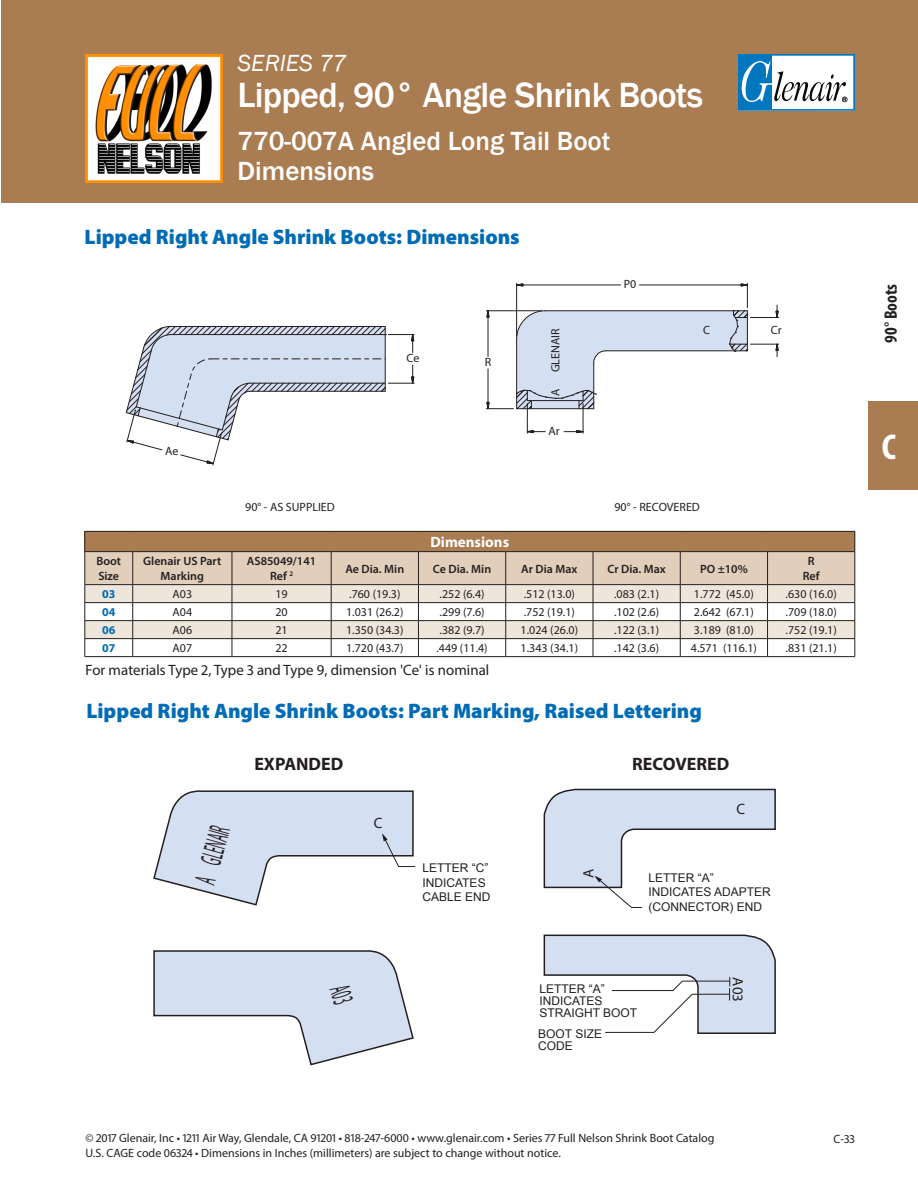
<style>
.page{position:relative;width:918px;height:1188px;background:#fff}
.page>*{position:absolute;margin:0;border:0;box-sizing:border-box;transform-origin:0 0}
.catalog_section{font:500 36px "Franklin Gothic";letter-spacing:-.02em;color:#fff}
.t1{font:700 condensed 36px "Myriad Pro";color:#fff}
.t2{font:30px "Myriad Pro";color:#231f20;scale:.35 1}
.item_description{font:500 27px/30px "Franklin Gothic";color:#fff}
.series{font:italic 24px "Franklin Gothic";color:#fff}
.PH_head_blu_14p{font:900 21px "Myriad Pro";color:#006bb6}
.t3{font:700 18px "Myriad Pro";color:#231f20}
.t4{font:700 condensed 18px "Myriad Pro";color:#231f20}
.part_number_and_page{font:15px "Myriad Pro";letter-spacing:-.005em;color:#231f20}
.table_title{font:700 15px "Myriad Pro";color:#fff}
.HTO_description_left{font:12px/15px "Myriad Pro";color:#231f20}
.t5{font:12px/14.4px "Arial";color:#231f20}
.table_subhd_semibld{font:600 12px/15px "Myriad Pro";color:#231f20;text-align:center}
.HTO_description_left-2{font:700 12px "Myriad Pro";color:#006bb6}
</style>
<div class="page">
<div style="left:1px;top:0;width:917px;height:202px;background:#aa7c51"></div>
<svg style="left:738px;top:54px;width:117px;height:57px;background:#9fc3d9"></svg>
<img style="left:85px;top:54px;width:138px;height:129px">
<div style="left:868px;top:401px;width:50px;height:89px;background:#aa7c51"></div>
<hr style="left:85px;top:531px;width:48px;height:1px;background:#231f20">
<hr style="left:133px;top:531px;width:99px;height:1px;background:#231f20">
<hr style="left:232px;top:531px;width:99px;height:1px;background:#231f20">
<hr style="left:331px;top:531px;width:87px;height:1px;background:#231f20">
<hr style="left:418px;top:531px;width:88px;height:1px;background:#231f20">
<hr style="left:506px;top:531px;width:87px;height:1px;background:#231f20">
<hr style="left:593px;top:531px;width:87px;height:1px;background:#231f20">
<hr style="left:680px;top:531px;width:88px;height:1px;background:#231f20">
<hr style="left:768px;top:531px;width:87px;height:1px;background:#231f20">
<svg style="left:85px;top:532px;width:771px;height:124px"></svg>
<hr style="left:85px;top:656px;width:48px;height:1px;background:#231f20">
<hr style="left:133px;top:656px;width:99px;height:1px;background:#231f20">
<hr style="left:232px;top:656px;width:99px;height:1px;background:#231f20">
<hr style="left:331px;top:656px;width:87px;height:1px;background:#231f20">
<hr style="left:418px;top:656px;width:88px;height:1px;background:#231f20">
<hr style="left:506px;top:656px;width:87px;height:1px;background:#231f20">
<hr style="left:593px;top:656px;width:87px;height:1px;background:#231f20">
<hr style="left:680px;top:656px;width:88px;height:1px;background:#231f20">
<hr style="left:768px;top:656px;width:87px;height:1px;background:#231f20">
<hr style="left:85px;top:552px;width:1px;height:32px;background:#231f20">
<hr style="left:85px;top:584px;width:48px;height:1px;background:#231f20">
<hr style="left:133px;top:584px;width:99px;height:1px;background:#231f20">
<svg style="left:125px;top:326px;width:290px;height:140px"></svg>
<svg style="left:486px;top:283px;width:293px;height:151px"></svg>
<svg style="left:543px;top:788px;width:233px;height:120px"></svg>
<svg style="left:543px;top:934px;width:233px;height:100px"></svg>
<svg style="left:153px;top:790px;width:262px;height:116px"></svg>
<svg style="left:153px;top:950px;width:261px;height:116px"></svg>
<p class="series" style="left:238px;top:48px;width:111px">SERIES 77</p>
<p class="catalog_section" style="left:238px;top:73px;width:467px">Lipped, 90° Angle Shrink Boots</p>
<p class="item_description" style="left:238px;top:127px;width:374px">770-007A Angled Long Tail Boot<br>Dimensions</p>
<p class="PH_head_blu_14p" style="left:85px;top:225px;width:437px">Lipped Right Angle Shrink Boots: Dimensions</p>
<p class="HTO_description_left" style="left:165px;top:444px;width:15px">Ae</p>
<p class="HTO_description_left" style="left:406px;top:350px;width:14px">Ce</p>
<p class="HTO_description_left" style="left:485px;top:354px;width:8px">R</p>
<p class="HTO_description_left" style="left:548px;top:372px;width:45px;rotate:-90deg">GLENAIR</p>
<p class="HTO_description_left" style="left:548px;top:396px;width:9px;rotate:-90deg">A</p>
<p class="HTO_description_left" style="left:548px;top:423px;width:13px">Ar</p>
<p class="HTO_description_left" style="left:624px;top:276px;width:14px">P0</p>
<p class="HTO_description_left" style="left:703px;top:322px;width:8px">C</p>
<p class="HTO_description_left" style="left:245px;top:500px;width:91px">90° - AS SUPPLIED</p>
<p class="HTO_description_left" style="left:614px;top:500px;width:87px">90° - RECOVERED</p>
<p class="table_title" style="left:430px;top:532px;width:80px">Dimensions</p>
<p class="HTO_description_left" style="left:771px;top:322px;width:12px">Cr</p>
<p class="table_subhd_semibld" style="left:96px;top:553px;width:26px;text-align:left">Boot<br>Size</p>
<p class="table_subhd_semibld" style="left:143px;top:553px;width:80px">Glenair US Part<br>Marking</p>
<p class="table_subhd_semibld" style="left:247px;top:553px;width:71px">AS85049/141<br>Ref <sup>2</sup></p>
<p class="table_subhd_semibld" style="left:345px;top:561px;width:60px">Ae Dia. Min</p>
<p class="table_subhd_semibld" style="left:433px;top:561px;width:60px">Ce Dia. Min</p>
<p class="table_subhd_semibld" style="left:521px;top:561px;width:58px">Ar Dia Max</p>
<p class="table_subhd_semibld" style="left:607px;top:561px;width:60px">Cr Dia. Max</p>
<p class="table_subhd_semibld" style="left:700px;top:561px;width:49px">PO ±10%</p>
<p class="table_subhd_semibld" style="left:803px;top:553px;width:18px">R<br>Ref</p>
<p class="HTO_description_left-2" style="left:102px;top:586px;width:15px">03</p>
<p class="HTO_description_left" style="left:173px;top:586px;width:21px">A03</p>
<p class="HTO_description_left" style="left:275px;top:586px;width:14px">19</p>
<p class="HTO_description_left" style="left:349px;top:586px;width:53px">.760 (19.3)</p>
<p class="HTO_description_left" style="left:440px;top:586px;width:47px">.252 (6.4)</p>
<p class="HTO_description_left" style="left:524px;top:586px;width:53px">.512 (13.0)</p>
<p class="HTO_description_left" style="left:614px;top:586px;width:47px">.083 (2.1)</p>
<p class="HTO_description_left" style="left:694px;top:586px;width:61px">1.772 (45.0)</p>
<p class="HTO_description_left" style="left:786px;top:586px;width:53px">.630 (16.0)</p>
<p class="HTO_description_left-2" style="left:102px;top:604px;width:15px">04</p>
<p class="HTO_description_left" style="left:173px;top:604px;width:21px">A04</p>
<p class="HTO_description_left" style="left:275px;top:604px;width:14px">20</p>
<p class="HTO_description_left" style="left:346px;top:604px;width:59px">1.031 (26.2)</p>
<p class="HTO_description_left" style="left:440px;top:604px;width:47px">.299 (7.6)</p>
<p class="HTO_description_left" style="left:524px;top:604px;width:53px">.752 (19.1)</p>
<p class="HTO_description_left" style="left:614px;top:604px;width:47px">.102 (2.6)</p>
<p class="HTO_description_left" style="left:694px;top:604px;width:61px">2.642 (67.1)</p>
<p class="HTO_description_left" style="left:786px;top:604px;width:53px">.709 (18.0)</p>
<p class="HTO_description_left-2" style="left:102px;top:622px;width:15px">06</p>
<p class="HTO_description_left" style="left:173px;top:622px;width:21px">A06</p>
<p class="HTO_description_left" style="left:275px;top:622px;width:14px">21</p>
<p class="HTO_description_left" style="left:346px;top:622px;width:59px">1.350 (34.3)</p>
<p class="HTO_description_left" style="left:440px;top:622px;width:47px">.382 (9.7)</p>
<p class="HTO_description_left" style="left:521px;top:622px;width:59px">1.024 (26.0)</p>
<p class="HTO_description_left" style="left:614px;top:622px;width:47px">.122 (3.1)</p>
<p class="HTO_description_left" style="left:694px;top:622px;width:61px">3.189 (81.0)</p>
<p class="HTO_description_left" style="left:786px;top:622px;width:53px">.752 (19.1)</p>
<p class="HTO_description_left-2" style="left:102px;top:640px;width:15px">07</p>
<p class="HTO_description_left" style="left:173px;top:640px;width:21px">A07</p>
<p class="HTO_description_left" style="left:275px;top:640px;width:14px">22</p>
<p class="HTO_description_left" style="left:346px;top:640px;width:59px">1.720 (43.7)</p>
<p class="HTO_description_left" style="left:436px;top:640px;width:53px">.449 (11.4)</p>
<p class="HTO_description_left" style="left:521px;top:640px;width:59px">1.343 (34.1)</p>
<p class="HTO_description_left" style="left:614px;top:640px;width:47px">.142 (3.6)</p>
<p class="HTO_description_left" style="left:691px;top:640px;width:68px">4.571 (116.1)</p>
<p class="HTO_description_left" style="left:786px;top:640px;width:53px">.831 (21.1)</p>
<p class="part_number_and_page" style="left:86px;top:661px;width:406px">For materials Type 2, Type 3 and Type 9, dimension 'Ce' is nominal</p>
<p class="PH_head_blu_14p" style="left:86px;top:699px;width:617px">Lipped Right Angle Shrink Boots: Part Marking, Raised Lettering</p>
<p class="t2" style="left:192px;top:859px;width:113px;rotate:-74deg">GLENAIR</p>
<p class="t3" style="left:254px;top:752px;width:90px">EXPANDED</p>
<p class="t3" style="left:632px;top:752px;width:99px">RECOVERED</p>
<p class="part_number_and_page" style="left:374px;top:814px;width:10px">C</p>
<p class="part_number_and_page" style="left:736px;top:800px;width:10px">C</p>
<p class="t5" style="left:423px;top:861px;width:70px">LETTER “C”<br>INDICATES<br>CABLE END</p>
<p class="part_number_and_page" style="left:579px;top:878px;width:11px;rotate:-90deg">A</p>
<p class="t5" style="left:648px;top:871px;width:124px">LETTER “A”<br>INDICATES ADAPTER (CONNECTOR) END</p>
<p class="t5" style="left:539px;top:983px;width:99px;line-height:12px">LETTER “A”<br>INDICATES<br>STRAIGHT BOOT</p>
<p class="t5" style="left:538px;top:1027px;width:65px;line-height:12px">BOOT SIZE<br>CODE</p>
<p class="part_number_and_page" style="left:747px;top:977px;width:26px;rotate:90deg">A03</p>
<h3 class="t4" style="left:880px;top:343px;width:61px;rotate:-90deg">90° Boots</h3>
<h1 class="t1" style="left:882px;top:425px;width:16px">C</h1>
<p class="HTO_description_left" style="left:86px;top:1131px;width:631px">© 2017 Glenair, Inc • 1211 Air Way, Glendale, CA 91201 • 818-247-6000 • www.glenair.com • Series 77 Full Nelson Shrink Boot Catalog<br>U.S. CAGE code 06324 • Dimensions in Inches (millimeters) are subject to change without notice.</p>
<p class="HTO_description_left" style="left:834px;top:1131px;width:23px">C-33</p>
</div>
